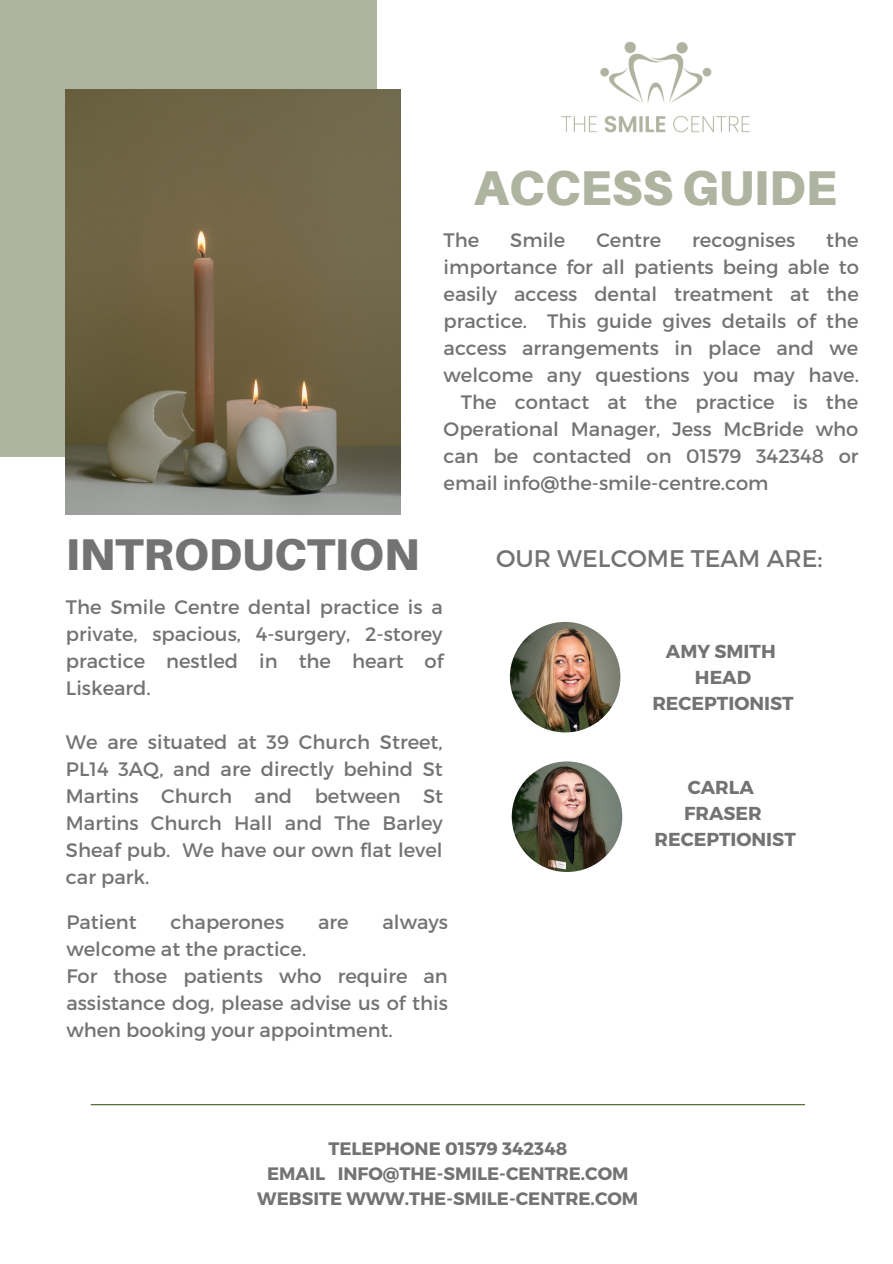
<style>
.page{position:relative;width:893px;height:1264px;background:#fff}
.page>*{position:absolute;margin:0;border:0;box-sizing:border-box;transform-origin:0 0}
.t1{font:900 48.9px "Aileron";color:#aeb49f}
.t2{font:900 44.55px "Aileron";color:#737373}
.t3{font:24px "Montserrat";color:#737373}
.t4{font:19.5px/27px "Montserrat";color:#737373;text-align:justify}
.t5{font:700 18.75px/25.8px "Montserrat";color:#737373;text-align:center}
.t6{font:700 18px "Montserrat";color:#737373}
</style>
<div class="page">
<div style="left:0;top:0;width:376px;height:456px;background:#aeb49f"></div>
<img style="left:66px;top:89px;width:334px;height:425px">
<hr style="left:91px;top:1104px;width:713px;height:1px;background:#465e28">
<img style="left:561px;top:41px;width:189px;height:92px">
<img style="left:510px;top:622px;width:110px;height:110px;border-radius:50%">
<img style="left:511px;top:761px;width:111px;height:111px;border-radius:50%">
<p class="t1" style="left:474px;top:158px;width:364px">ACCESS GUIDE</p>
<p class="t2" style="left:66px;top:526px;width:355px">INTRODUCTION</p>
<p class="t4" style="left:443px;top:225px;width:37px">The</p>
<p class="t4" style="left:510px;top:225px;width:57px">Smile</p>
<p class="t4" style="left:596px;top:225px;width:66px">Centre</p>
<p class="t4" style="left:692px;top:225px;width:104px">recognises</p>
<p class="t4" style="left:826px;top:225px;width:34px">the</p>
<p class="t4" style="left:443px;top:252px;width:417px">importance for all patients being able to</p>
<p class="t4" style="left:443px;top:279px;width:416px">easily access dental treatment at the</p>
<p class="t4" style="left:443px;top:306px;width:416px">practice. This guide gives details of the</p>
<p class="t4" style="left:443px;top:333px;width:416px">access arrangements in place and we</p>
<p class="t4" style="left:443px;top:360px;width:417px">welcome any questions you may have.</p>
<p class="t4" style="left:461px;top:387px;width:398px">The contact at the practice is the</p>
<p class="t4" style="left:443px;top:414px;width:416px">Operational Manager, Jess McBride who</p>
<p class="t4" style="left:443px;top:441px;width:416px">can be contacted on 01579 342348 or</p>
<p class="t4" style="left:443px;top:468px;width:326px">email info@the-smile-centre.com</p>
<p class="t3" style="left:496px;top:543px;width:328px">OUR WELCOME TEAM ARE:</p>
<p class="t4" style="left:66px;top:592px;width:379px">The Smile Centre dental practice is a private, spacious, 4-surgery, 2-storey practice nestled in the heart of Liskeard.</p>
<p class="t4" style="left:66px;top:727px;width:378px">We are situated at 39 Church Street, PL14 3AQ, and are directly behind St Martins Church and between St Martins Church Hall and The Barley Sheaf pub. We have our own flat level car park.</p>
<p class="t4" style="left:66px;top:907px;width:72px">Patient</p>
<p class="t4" style="left:171px;top:907px;width:115px">chaperones</p>
<p class="t4" style="left:318px;top:907px;width:32px">are</p>
<p class="t4" style="left:382px;top:907px;width:67px">always</p>
<p class="t4" style="left:66px;top:934px;width:241px">welcome at the practice.</p>
<p class="t4" style="left:66px;top:961px;width:383px">For those patients who require an assistance dog, please advise us of this when booking your appointment.</p>
<p class="t5" style="left:666px;top:637px;width:111px">AMY SMITH</p>
<p class="t5" style="left:652px;top:663px;width:143px">HEAD<br>RECEPTIONIST</p>
<p class="t5" style="left:687px;top:773px;width:67px">CARLA</p>
<p class="t5" style="left:684px;top:799px;width:79px">FRASER</p>
<p class="t5" style="left:654px;top:825px;width:143px">RECEPTIONIST</p>
<p class="t6" style="left:328px;top:1136px;width:240px">TELEPHONE 01579 342348</p>
<p class="t6" style="left:267px;top:1161px;width:363px">EMAIL INFO@THE-SMILE-CENTRE.COM</p>
<p class="t6" style="left:257px;top:1186px;width:382px">WEBSITE WWW.THE-SMILE-CENTRE.COM</p>
</div>
